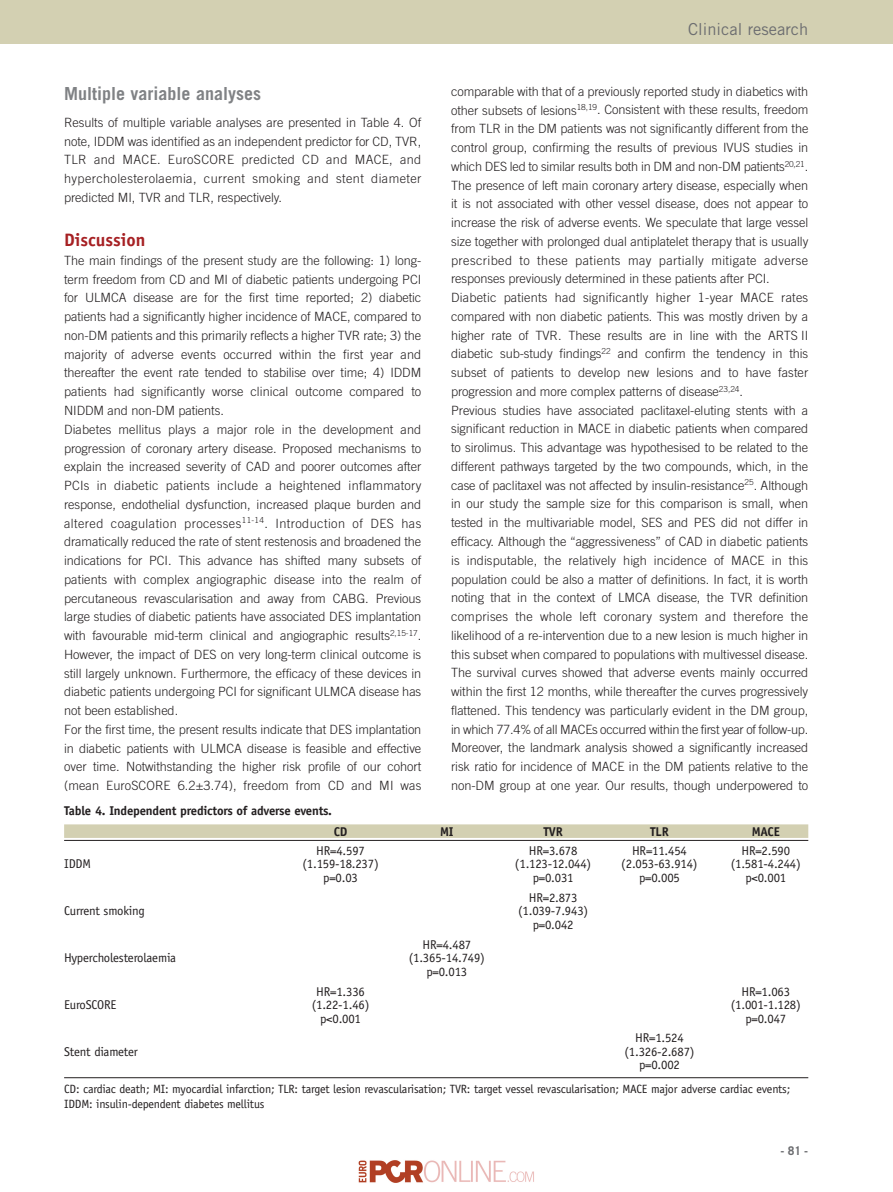
<style>
.page{position:relative;width:893px;height:1192px;background:#fff}
.page>*{position:absolute;margin:0;border:0;box-sizing:border-box;transform-origin:0 0}
.t1{font:700 18px "Trade Gothic";color:#808285}
.t2{font:700 18px "Officina Sans";color:#a62023}
.t3{font:16.5px "Trade Gothic";color:#6c6d70}
.t4{font:300 12.75px/18.8px "Trade Gothic";letter-spacing:-.005em;color:#231f20}
.t5{font:12.75px/13.5px "Officina Sans";letter-spacing:-.015em;color:#231f20;text-align:center}
.t6{font:700 12.75px "Officina Sans";letter-spacing:-.015em;color:#231f20}
.t7{font:12px/15px "Officina Sans";letter-spacing:-.015em;color:#231f20}
.t8{font:700 12px "Trade Gothic";color:#6c6d70}
</style>
<div class="page">
<div style="left:0;top:0;width:893px;height:44px;background:#d3d0b2"></div>
<div style="left:64px;top:824px;width:744px;height:13px;background:#d3d0b2"></div>
<hr style="left:64px;top:840px;width:744px;height:1px;background:#231f20">
<hr style="left:64px;top:1077px;width:744px;height:1px;background:#231f20">
<img style="left:358px;top:1160px;width:176px;height:23px">
<h1 class="t1" style="left:64px;top:87px;width:198px">Multiple variable analyses</h1>
<p class="t4" style="left:64px;top:114px;width:359px;text-align:justify">Results of multiple variable analyses are presented in Table 4. Of note, IDDM was identified as an independent predictor for CD, TVR, TLR and MACE. EuroSCORE predicted CD and MACE, and hypercholesterolaemia, current smoking and stent diameter predicted MI, TVR and TLR, respectively.</p>
<h1 class="t2" style="left:64px;top:233px;width:83px">Discussion</h1>
<p class="t4" style="left:64px;top:252px;width:359px">The main findings of the present study are the following: 1) long&shy;term freedom from CD and MI of diabetic patients undergoing PCI for ULMCA disease are for the first time reported; 2) diabetic patients had a significantly higher incidence of MACE, compared to non-DM patients and this primarily reflects a higher TVR rate; 3) the majority of adverse events occurred within the first year and thereafter the event rate tended to stabilise over time; 4) IDDM patients had significantly worse clinical outcome compared to NIDDM and non-DM patients.<br>Diabetes mellitus plays a major role in the development and progression of coronary artery disease. Proposed mechanisms to explain the increased severity of CAD and poorer outcomes after PCIs in diabetic patients include a heightened inflammatory response, endothelial dysfunction, increased plaque burden and altered coagulation processes<sup>11-14</sup>. Introduction of DES has dramatically reduced the rate of stent restenosis and broadened the indications for PCI. This advance has shifted many subsets of patients with complex angiographic disease into the realm of percutaneous revascularisation and away from CABG. Previous large studies of diabetic patients have associated DES implantation with favourable mid-term clinical and angiographic results<sup>2,15-17</sup>.<br>However, the impact of DES on very long-term clinical outcome is still largely unknown. Furthermore, the efficacy of these devices in diabetic patients undergoing PCI for significant ULMCA disease has not been established.<br>For the first time, the present results indicate that DES implantation in diabetic patients with ULMCA disease is feasible and effective over time. Notwithstanding the higher risk profile of our cohort (mean EuroSCORE 6.2±3.74), freedom from CD and MI was</p>
<p class="t6" style="left:64px;top:805px;width:269px">Table 4. Independent predictors of adverse events.</p>
<p class="t3" style="left:688px;top:23px;width:122px">Clinical research</p>
<p class="t4" style="left:451px;top:83px;width:359px">comparable with that of a previously reported study in diabetics with other subsets of lesions<sup>18,19</sup>. Consistent with these results, freedom from TLR in the DM patients was not significantly different from the control group, confirming the results of previous IVUS studies in which DES led to similar results both in DM and non-DM patients<sup>20,21</sup>.<br>The presence of left main coronary artery disease, especially when it is not associated with other vessel disease, does not appear to increase the risk of adverse events. We speculate that large vessel size together with prolonged dual antiplatelet therapy that is usually prescribed to these patients may partially mitigate adverse responses previously determined in these patients after PCI.<br>Diabetic patients had significantly higher 1-year MACE rates compared with non diabetic patients. This was mostly driven by a higher rate of TVR. These results are in line with the ARTS II diabetic sub-study findings<sup>22</sup> and confirm the tendency in this subset of patients to develop new lesions and to have faster progression and more complex patterns of disease<sup>23,24</sup>.<br>Previous studies have associated paclitaxel-eluting stents with a significant reduction in MACE in diabetic patients when compared to sirolimus. This advantage was hypothesised to be related to the different pathways targeted by the two compounds, which, in the case of paclitaxel was not affected by insulin-resistance<sup>25</sup>. Although in our study the sample size for this comparison is small, when tested in the multivariable model, SES and PES did not differ in efficacy. Although the “aggressiveness” of CAD in diabetic patients is indisputable, the relatively high incidence of MACE in this population could be also a matter of definitions. In fact, it is worth noting that in the context of LMCA disease, the TVR definition comprises the whole left coronary system and therefore the likelihood of a re-intervention due to a new lesion is much higher in this subset when compared to populations with multivessel disease.<br>The survival curves showed that adverse events mainly occurred within the first 12 months, while thereafter the curves progressively flattened. This tendency was particularly evident in the DM group, in which 77.4% of all MACEs occurred within the first year of follow-up.<br>Moreover, the landmark analysis showed a significantly increased risk ratio for incidence of MACE in the DM patients relative to the non-DM group at one year. Our results, though underpowered to</p>
<p class="t6" style="left:334px;top:826px;width:15px">CD</p>
<p class="t6" style="left:440px;top:826px;width:15px">MI</p>
<p class="t6" style="left:543px;top:826px;width:21px">TVR</p>
<p class="t6" style="left:650px;top:826px;width:20px">TLR</p>
<p class="t6" style="left:752px;top:826px;width:30px">MACE</p>
<p class="t5" style="left:316px;top:844px;width:50px">HR=4.597</p>
<p class="t5" style="left:529px;top:844px;width:50px">HR=3.678</p>
<p class="t5" style="left:632px;top:844px;width:56px">HR=11.454</p>
<p class="t5" style="left:741px;top:844px;width:50px">HR=2.590</p>
<p class="t5" style="left:64px;top:858px;width:28px">IDDM</p>
<p class="t5" style="left:302px;top:858px;width:78px">(1.159-18.237)</p>
<p class="t5" style="left:515px;top:858px;width:78px">(1.123-12.044)</p>
<p class="t5" style="left:621px;top:858px;width:78px">(2.053-63.914)</p>
<p class="t5" style="left:731px;top:858px;width:72px">(1.581-4.244)</p>
<p class="t5" style="left:323px;top:871px;width:36px">p=0.03</p>
<p class="t5" style="left:533px;top:871px;width:42px">p=0.031</p>
<p class="t5" style="left:639px;top:871px;width:42px">p=0.005</p>
<p class="t5" style="left:745px;top:871px;width:42px">p&lt;0.001</p>
<p class="t5" style="left:529px;top:891px;width:50px">HR=2.873</p>
<p class="t5" style="left:64px;top:905px;width:82px">Current smoking</p>
<p class="t5" style="left:518px;top:905px;width:72px">(1.039-7.943) p=0.042</p>
<p class="t5" style="left:422px;top:938px;width:50px">HR=4.487</p>
<p class="t5" style="left:64px;top:952px;width:113px">Hypercholesterolaemia</p>
<p class="t5" style="left:409px;top:952px;width:78px">(1.365-14.749) p=0.013</p>
<p class="t5" style="left:316px;top:985px;width:50px">HR=1.336</p>
<p class="t5" style="left:741px;top:985px;width:50px">HR=1.063</p>
<p class="t5" style="left:64px;top:998px;width:54px">EuroSCORE</p>
<p class="t5" style="left:312px;top:998px;width:59px">(1.22-1.46)</p>
<p class="t5" style="left:731px;top:998px;width:72px">(1.001-1.128)</p>
<p class="t5" style="left:320px;top:1012px;width:42px">p&lt;0.001</p>
<p class="t5" style="left:745px;top:1012px;width:42px">p=0.047</p>
<p class="t5" style="left:635px;top:1032px;width:50px">HR=1.524</p>
<p class="t5" style="left:64px;top:1045px;width:75px">Stent diameter</p>
<p class="t5" style="left:624px;top:1045px;width:72px">(1.326-2.687) p=0.002</p>
<p class="t7" style="left:64px;top:1082px;width:728px">CD: cardiac death; MI: myocardial infarction; TLR: target lesion revascularisation; TVR: target vessel revascularisation; MACE major adverse cardiac events;<br>IDDM: insulin-dependent diabetes mellitus</p>
<p class="t8" style="left:781px;top:1145px;width:29px">- 81 -</p>
</div>
